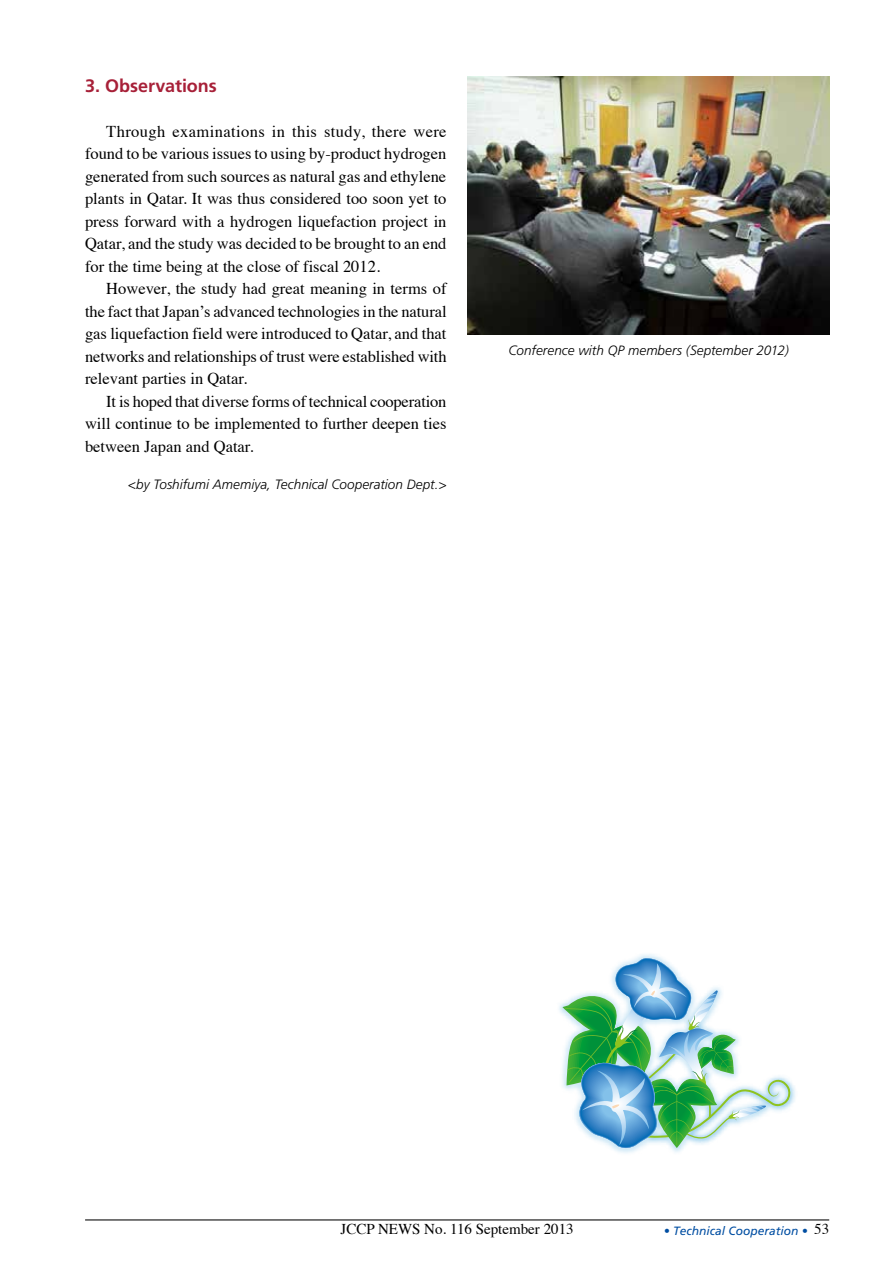
<style>
.page{position:relative;width:893px;height:1263px;background:#fff}
.page>*{position:absolute;margin:0;border:0;box-sizing:border-box;transform-origin:0 0}
.t1{font:700 18px "Frutiger";color:#a72038}
.t2{font:16.5px/22.5px "Times";color:#000;text-align:justify}
.t3{font:15px "Times";color:#000}
.t4{font:italic 300 13.5px "Frutiger";letter-spacing:.005em;color:#000}
.t5{font:italic 12px "Frutiger";color:#004ea2}
.s1{font-family:"Times";font-style:normal;font-size:15px;color:#000}
</style>
<div class="page">
<hr style="left:85px;top:1219px;width:744px;height:1px;background:#000">
<img style="left:467px;top:77px;width:363px;height:258px">
<img style="left:559px;top:954px;width:236px;height:199px">
<svg style="left:562px;top:958px;width:229px;height:190px"></svg>
<p class="t1" style="left:85px;top:75px;width:133px">3. Observations</p>
<p class="t2" style="left:85px;top:119px;width:363px;text-indent:21px">Through examinations in this study, there were found to be various issues to using by-product hydrogen generated from such sources as natural gas and ethylene plants in Qatar. It was thus considered too soon yet to press forward with a hydrogen liquefaction project in Qatar, and the study was decided to be brought to an end for the time being at the close of fiscal 2012.</p>
<p class="t2" style="left:85px;top:276px;width:363px;text-indent:21px">However, the study had great meaning in terms of the fact that Japan’s advanced technologies in the natural gas liquefaction field were introduced to Qatar, and that networks and relationships of trust were established with relevant parties in Qatar.</p>
<p class="t2" style="left:85px;top:389px;width:363px;text-indent:21px">It is hoped that diverse forms of technical cooperation will continue to be implemented to further deepen ties between Japan and Qatar.</p>
<p class="t4" style="left:128px;top:477px;width:320px">&lt;by Toshifumi Amemiya, Technical Cooperation Dept.&gt;</p>
<p class="t4" style="left:509px;top:342px;width:282px">Conference with QP members (September 2012)</p>
<p class="t3" style="left:341px;top:1215px;width:235px">JCCP NEWS No. 116 September 2013</p>
<p class="t5" style="left:664px;top:1224px;width:167px">• Technical Cooperation • <span class="s1">53</span></p>
</div>
